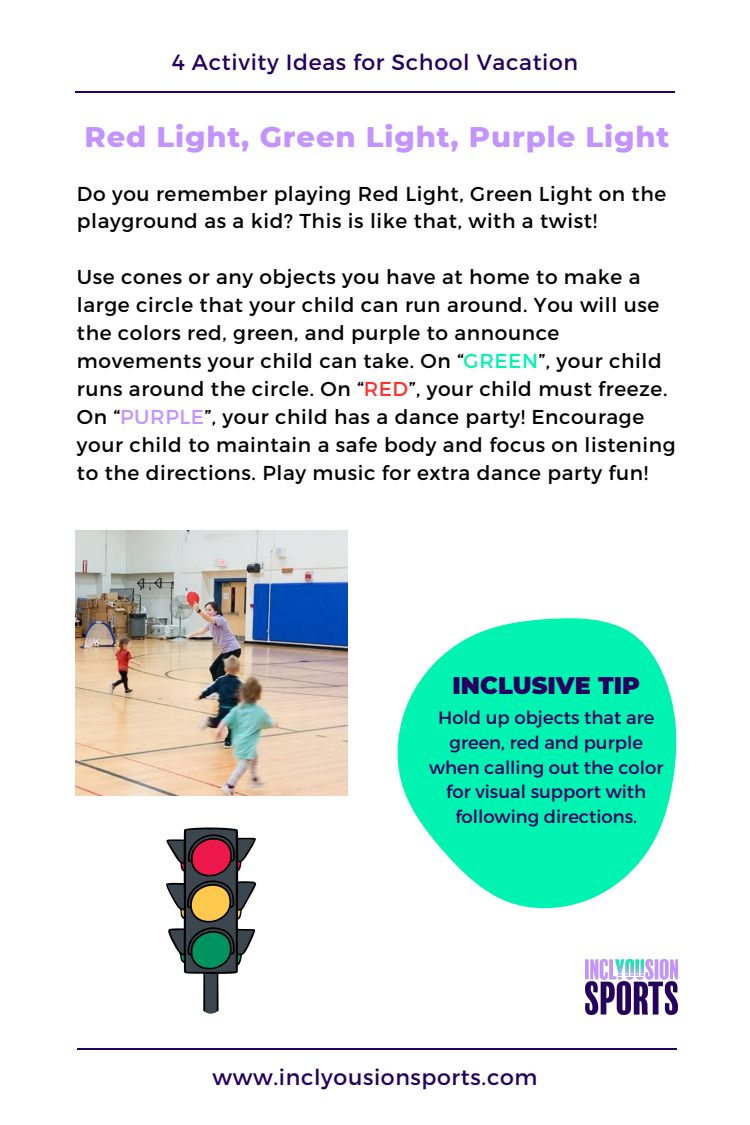
<style>
.page{position:relative;width:750px;height:1125px;background:#fff}
.page>*{position:absolute;margin:0;border:0;box-sizing:border-box;transform-origin:0 0}
.t1{font:800 29px "Montserrat";letter-spacing:.03em;color:#c393ff}
.t2{font:900 24px "Montserrat";color:#25005f}
.t3{font:22px "Montserrat";letter-spacing:.03em;color:#25005f}
.t4{font:20.1px/27.9px "Montserrat";letter-spacing:.03em;color:#000}
.t5{font:18px/24.8px "Montserrat";color:#25005f;text-align:center}
.s1{color:#00f3b1}
.s2{color:#ff3131}
.s3{color:#c393ff}
</style>
<div class="page">
<hr style="left:75px;top:91px;width:600px;height:2px;background:#25005f">
<hr style="left:77px;top:1048px;width:600px;height:2px;background:#25005f">
<img style="left:75px;top:530px;width:272px;height:266px">
<img style="left:586px;top:959px;width:91px;height:55px">
<svg style="left:397px;top:618px;width:280px;height:291px;fill:#00f3b1"></svg>
<svg style="left:166px;top:827px;width:90px;height:187px"></svg>
<p class="t3" style="left:172px;top:48px;width:408px">4 Activity Ideas for School Vacation</p>
<h1 class="t1" style="left:84px;top:119px;width:587px">Red Light, Green Light, Purple Light</h1>
<p class="t4" style="left:77px;top:178px;width:591px">Do you remember playing Red Light, Green Light on the playground as a kid? This is like that, with a twist!</p>
<p class="t4" style="left:77px;top:262px;width:600px">Use cones or any objects you have at home to make a large circle that your child can run around. You will use the colors red, green, and purple to announce movements your child can take. On “<span class="s1">GREEN</span>”, your child runs around the circle. On “<span class="s2">RED</span>”, your child must freeze.<br>On “<span class="s3">PURPLE</span>”, your child has a dance party! Encourage your child to maintain a safe body and focus on listening to the directions. Play music for extra dance party fun!</p>
<p class="t2" style="left:453px;top:670px;width:189px">INCLUSIVE TIP</p>
<p class="t5" style="left:429px;top:704px;width:236px">Hold up objects that are green, red and purple when calling out the color for visual support with following directions.</p>
<p class="t3" style="left:213px;top:1063px;width:326px">www.inclyousionsports.com</p>
</div>
